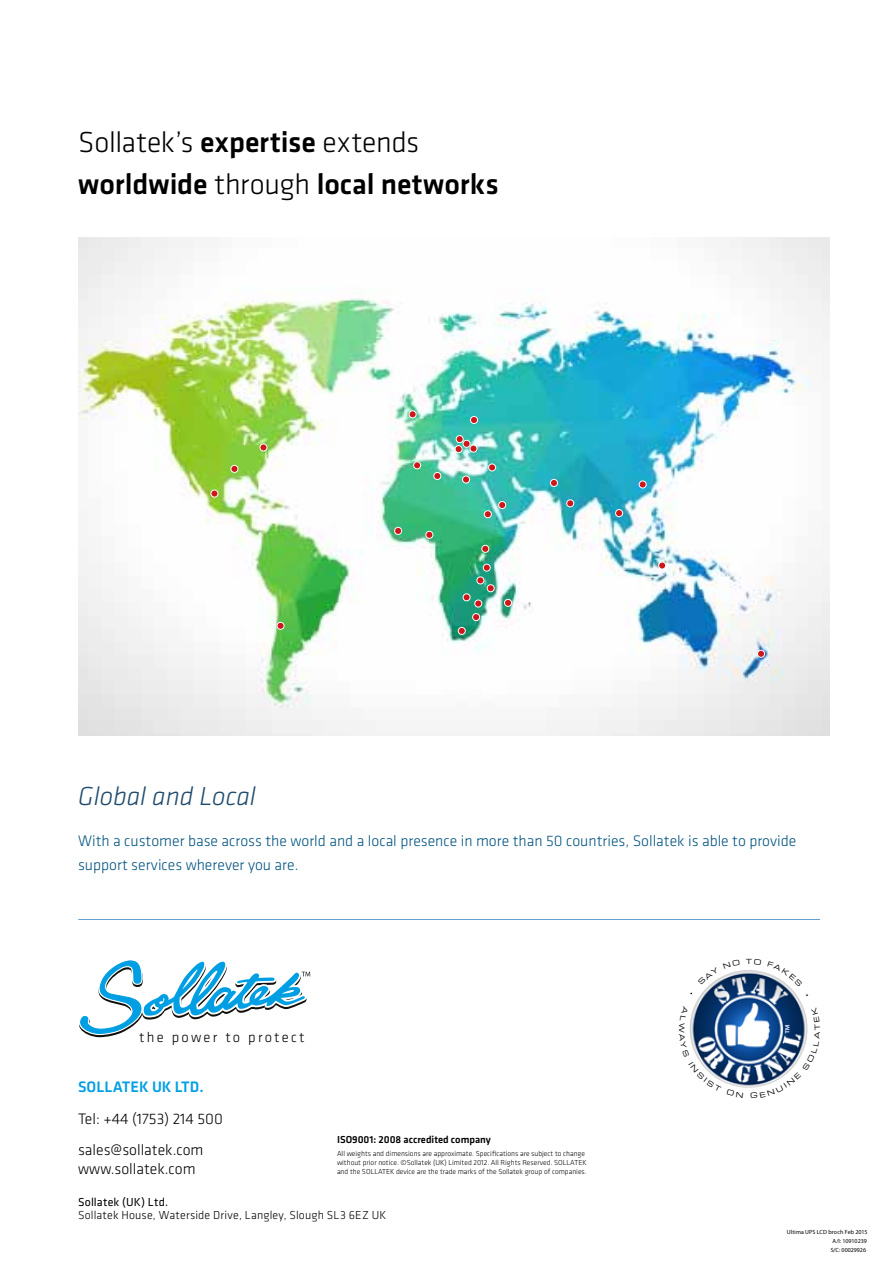
<style>
.page{position:relative;width:893px;height:1263px;background:#fff}
.page>*{position:absolute;margin:0;border:0;box-sizing:border-box;transform-origin:0 0}
.t1{font:500 30px/42px "Klavika";color:#000}
.t2{font:italic 300 27px "Klavika";color:#1f4a6b}
.t3{font:300 15.75px/24px "Klavika";color:#00537f}
.t4{font:300 15.75px/31.7px "Klavika";color:#000}
.t5{font:500 15.75px "Klavika";color:#009fe3}
.t6{font:15px "Myriad Pro";color:#fff}
.t7{font:14.85px "Myriad";letter-spacing:.1em;color:#12100b}
.t8{font:300 14.7px "Klavika";letter-spacing:.15em;color:#000}
.t9{font:300 12px "Klavika";letter-spacing:.015em;color:#000}
.t10{font:12px "Klavika";letter-spacing:.015em;color:#000}
.t11{font:500 10.5px "Klavika";color:#000}
.t12{font:300 7.5px/9px "Klavika";color:#000}
.t13{font:6px/8.7px "Myriad Pro";color:#000;text-align:right}
.s1{font-weight:300}
</style>
<div class="page">
<img style="left:690px;top:970px;width:117px;height:118px;border-radius:59px">
<hr style="left:78px;top:919px;width:742px;height:1px;background:#62a0cf">
<img style="left:78px;top:237px;width:751px;height:498px">
<div style="left:260px;top:444px;width:7px;height:7px;background:#cd171a;border-radius:50%"></div>
<div style="left:260px;top:444px;width:7px;height:7px;border:1px solid #fff;border-radius:50%"></div>
<div style="left:277px;top:622px;width:7px;height:7px;background:#cd171a;border-radius:50%"></div>
<div style="left:277px;top:622px;width:7px;height:8px;border:1px solid #fff;border-radius:50%"></div>
<div style="left:550px;top:479px;width:7px;height:7px;background:#cd171a;border-radius:50%"></div>
<div style="left:550px;top:479px;width:8px;height:8px;border:1px solid #fff;border-radius:50%"></div>
<div style="left:639px;top:481px;width:7px;height:7px;background:#cd171a;border-radius:50%"></div>
<div style="left:639px;top:481px;width:8px;height:7px;border:1px solid #fff;border-radius:50%"></div>
<div style="left:455px;top:446px;width:7px;height:7px;background:#cd171a;border-radius:50%"></div>
<div style="left:455px;top:445px;width:7px;height:8px;border:1px solid #fff;border-radius:50%"></div>
<div style="left:456px;top:436px;width:7px;height:7px;background:#cd171a;border-radius:50%"></div>
<div style="left:456px;top:435px;width:8px;height:8px;border:1px solid #fff;border-radius:50%"></div>
<div style="left:470px;top:416px;width:8px;height:7px;background:#cd171a;border-radius:50%"></div>
<div style="left:470px;top:416px;width:8px;height:8px;border:1px solid #fff;border-radius:50%"></div>
<div style="left:463px;top:440px;width:7px;height:7px;background:#cd171a;border-radius:50%"></div>
<div style="left:463px;top:440px;width:7px;height:8px;border:1px solid #fff;border-radius:50%"></div>
<div style="left:470px;top:445px;width:7px;height:7px;background:#cd171a;border-radius:50%"></div>
<div style="left:470px;top:445px;width:7px;height:7px;border:1px solid #fff;border-radius:50%"></div>
<div style="left:757px;top:650px;width:8px;height:7px;background:#cd171a;border-radius:50%"></div>
<div style="left:757px;top:650px;width:8px;height:8px;border:1px solid #fff;border-radius:50%"></div>
<div style="left:659px;top:562px;width:7px;height:7px;background:#cd171a;border-radius:50%"></div>
<div style="left:658px;top:562px;width:8px;height:7px;border:1px solid #fff;border-radius:50%"></div>
<div style="left:504px;top:599px;width:8px;height:7px;background:#cd171a;border-radius:50%"></div>
<div style="left:504px;top:599px;width:8px;height:8px;border:1px solid #fff;border-radius:50%"></div>
<div style="left:231px;top:465px;width:7px;height:7px;background:#cd171a;border-radius:50%"></div>
<div style="left:231px;top:465px;width:7px;height:8px;border:1px solid #fff;border-radius:50%"></div>
<div style="left:473px;top:613px;width:7px;height:8px;background:#cd171a;border-radius:50%"></div>
<div style="left:472px;top:613px;width:8px;height:8px;border:1px solid #fff;border-radius:50%"></div>
<div style="left:426px;top:531px;width:7px;height:7px;background:#cd171a;border-radius:50%"></div>
<div style="left:425px;top:531px;width:8px;height:8px;border:1px solid #fff;border-radius:50%"></div>
<div style="left:414px;top:462px;width:7px;height:7px;background:#cd171a;border-radius:50%"></div>
<div style="left:413px;top:461px;width:8px;height:8px;border:1px solid #fff;border-radius:50%"></div>
<div style="left:434px;top:472px;width:7px;height:7px;background:#cd171a;border-radius:50%"></div>
<div style="left:433px;top:472px;width:8px;height:8px;border:1px solid #fff;border-radius:50%"></div>
<div style="left:462px;top:476px;width:8px;height:7px;background:#cd171a;border-radius:50%"></div>
<div style="left:462px;top:476px;width:8px;height:7px;border:1px solid #fff;border-radius:50%"></div>
<div style="left:489px;top:464px;width:7px;height:7px;background:#cd171a;border-radius:50%"></div>
<div style="left:488px;top:464px;width:8px;height:7px;border:1px solid #fff;border-radius:50%"></div>
<div style="left:499px;top:501px;width:7px;height:8px;background:#cd171a;border-radius:50%"></div>
<div style="left:498px;top:501px;width:8px;height:8px;border:1px solid #fff;border-radius:50%"></div>
<div style="left:484px;top:511px;width:7px;height:7px;background:#cd171a;border-radius:50%"></div>
<div style="left:484px;top:510px;width:8px;height:8px;border:1px solid #fff;border-radius:50%"></div>
<div style="left:395px;top:527px;width:7px;height:7px;background:#cd171a;border-radius:50%"></div>
<div style="left:394px;top:527px;width:8px;height:8px;border:1px solid #fff;border-radius:50%"></div>
<div style="left:475px;top:600px;width:7px;height:7px;background:#cd171a;border-radius:50%"></div>
<div style="left:474px;top:600px;width:8px;height:7px;border:1px solid #fff;border-radius:50%"></div>
<div style="left:477px;top:577px;width:7px;height:7px;background:#cd171a;border-radius:50%"></div>
<div style="left:476px;top:576px;width:8px;height:8px;border:1px solid #fff;border-radius:50%"></div>
<div style="left:483px;top:564px;width:7px;height:7px;background:#cd171a;border-radius:50%"></div>
<div style="left:483px;top:564px;width:8px;height:7px;border:1px solid #fff;border-radius:50%"></div>
<div style="left:567px;top:500px;width:7px;height:7px;background:#cd171a;border-radius:50%"></div>
<div style="left:566px;top:499px;width:8px;height:8px;border:1px solid #fff;border-radius:50%"></div>
<div style="left:616px;top:510px;width:7px;height:7px;background:#cd171a;border-radius:50%"></div>
<div style="left:615px;top:509px;width:8px;height:8px;border:1px solid #fff;border-radius:50%"></div>
<div style="left:211px;top:490px;width:7px;height:7px;background:#cd171a;border-radius:50%"></div>
<div style="left:211px;top:490px;width:7px;height:7px;border:1px solid #fff;border-radius:50%"></div>
<div style="left:409px;top:411px;width:7px;height:7px;background:#cd171a;border-radius:50%"></div>
<div style="left:409px;top:410px;width:7px;height:8px;border:1px solid #fff;border-radius:50%"></div>
<div style="left:487px;top:585px;width:7px;height:7px;background:#cd171a;border-radius:50%"></div>
<div style="left:487px;top:584px;width:8px;height:8px;border:1px solid #fff;border-radius:50%"></div>
<div style="left:458px;top:627px;width:7px;height:7px;background:#cd171a;border-radius:50%"></div>
<div style="left:458px;top:627px;width:8px;height:8px;border:1px solid #fff;border-radius:50%"></div>
<div style="left:482px;top:545px;width:7px;height:7px;background:#cd171a;border-radius:50%"></div>
<div style="left:481px;top:545px;width:8px;height:8px;border:1px solid #fff;border-radius:50%"></div>
<div style="left:463px;top:594px;width:7px;height:7px;background:#cd171a;border-radius:50%"></div>
<div style="left:463px;top:593px;width:7px;height:8px;border:1px solid #fff;border-radius:50%"></div>
<svg style="left:79px;top:960px;width:231px;height:78px"></svg>
<svg style="left:710px;top:970px;width:30px;height:15px"></svg>
<svg style="left:767px;top:973px;width:22px;height:13px"></svg>
<svg style="left:689px;top:1006px;width:54px;height:82px"></svg>
<svg style="left:751px;top:1007px;width:57px;height:81px"></svg>
<h1 class="t1" style="left:78px;top:120px;width:422px"><span class="s1">Sollatek’s</span> expertise <span class="s1">extends </span>worldwide <span class="s1">through</span> local networks</h1>
<h2 class="t2" style="left:78px;top:779px;width:179px">Global and Local</h2>
<h3 class="t3" style="left:78px;top:828px;width:720px">With a customer base across the world and a local presence in more than 50 countries, Sollatek is able to provide support services wherever you are.</h3>
<h3 class="t7" style="left:150px;top:1024px;width:158px">the power to protect</h3>
<h3 class="t8" style="left:139px;top:1029px;width:167px">the power to protect</h3>
<h3 class="t5" style="left:78px;top:1076px;width:127px">SOLLATEK UK LTD.</h3>
<h3 class="t4" style="left:78px;top:1102px;width:146px">Tel: +44 (1753) 214 500 sales@sollatek.com</h3>
<h3 class="t4" style="left:78px;top:1153px;width:119px">www.sollatek.com</h3>
<h3 class="t11" style="left:337px;top:1132px;width:155px">ISO9001: 2008 accredited company</h3>
<p class="t12" style="left:337px;top:1149px;width:251px">All weights and dimensions are approximate. Specifications are subject to change without prior notice. ©Sollatek (UK) Limited 2012. All Rights Reserved. SOLLATEK and the SOLLATEK device are the trade marks of the Sollatek group of companies.</p>
<h3 class="t10" style="left:78px;top:1194px;width:92px">Sollatek (UK) Ltd.</h3>
<h3 class="t9" style="left:78px;top:1208px;width:310px">Sollatek House, Waterside Drive, Langley, Slough SL3 6EZ UK</h3>
<h3 class="t6" style="left:781px;top:1034px;width:11px;rotate:-90deg">™</h3>
<p class="t13" style="left:787px;top:1228px;width:82px">Ultima UPS LCD broch Feb 2015<br>A/I: 10910239<br>S/C: 00029926</p>
</div>
